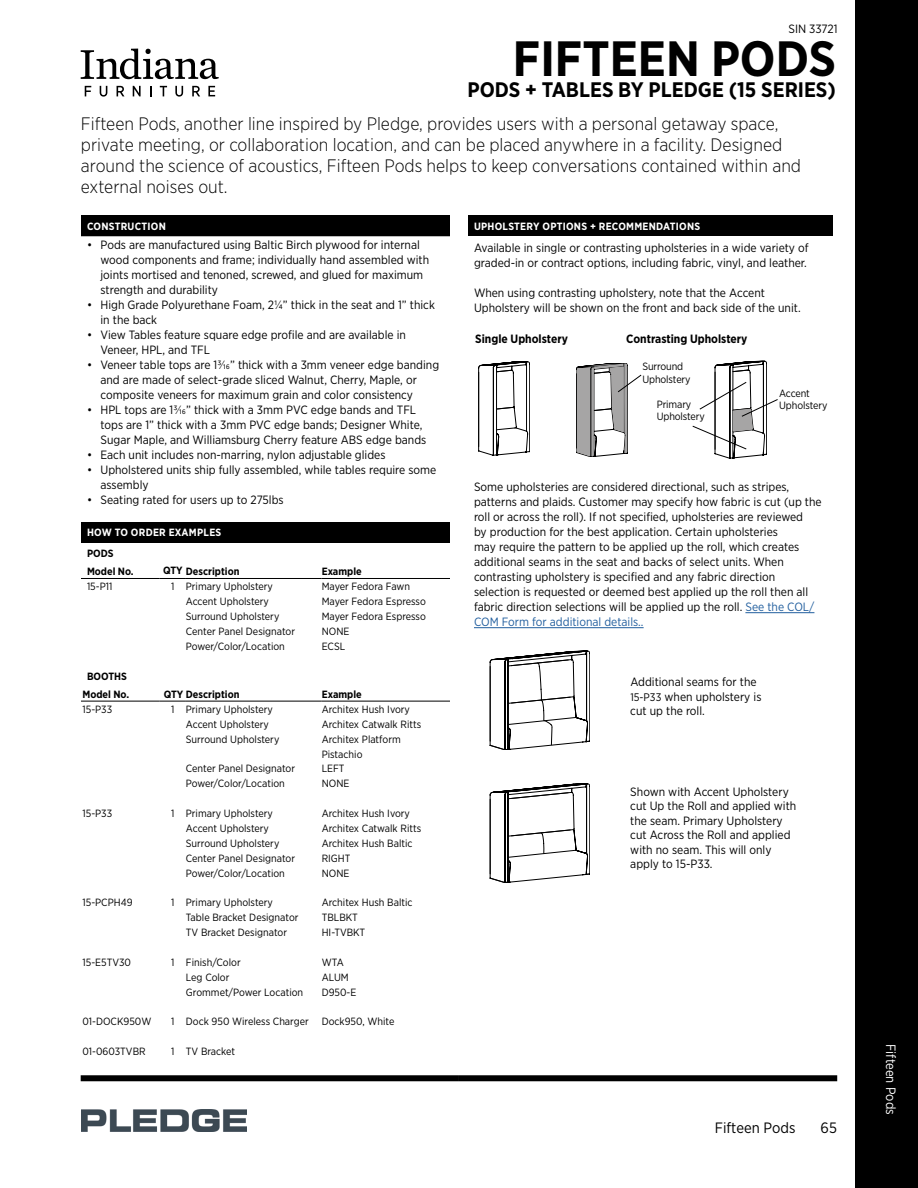
<style>
.page{position:relative;width:918px;height:1188px;background:#fff}
.page>*{position:absolute;margin:0;border:0;box-sizing:border-box;transform-origin:0 0}
.t1{font:700 49.5px "Gotham Narrow";color:#000}
.t2{font:700 21px "Gotham Narrow";color:#000}
.t3{font:300 18px/21px "Gotham Narrow";color:#000}
.t4{font:15px "Gotham Narrow";color:#000}
.t5{font:13.5px "Gotham Narrow";color:#fff}
.t6{font:12px/15px "Gotham Narrow";color:#000}
.t7{font:700 12px "Gotham Narrow";color:#000}
.t8{font:10.5px/12.6px "Gotham Narrow";color:#000}
.t9{font:700 10.5px/18.1px "Gotham Narrow";color:#000}
.t10{font:700 10.5px "Gotham Narrow";letter-spacing:.025em;color:#fff}
.s1{color:#215e9e}
.s2{font-size:10.95px}
</style>
<div class="page">
<div style="left:81px;top:1075px;width:378px;height:6px;background:#000"></div>
<div style="left:459px;top:1075px;width:378px;height:6px;background:#000"></div>
<svg style="left:81px;top:49px;width:138px;height:30px"></svg>
<svg style="left:85px;top:86px;width:6px;height:10px"></svg>
<svg style="left:100px;top:86px;width:7px;height:11px"></svg>
<svg style="left:117px;top:86px;width:7px;height:10px"></svg>
<svg style="left:133px;top:86px;width:8px;height:10px"></svg>
<svg style="left:160px;top:86px;width:7px;height:10px"></svg>
<svg style="left:175px;top:86px;width:8px;height:11px"></svg>
<svg style="left:192px;top:86px;width:8px;height:10px"></svg>
<svg style="left:208px;top:86px;width:7px;height:10px"></svg>
<div style="left:855px;top:0;width:63px;height:1188px;background:#000"></div>
<img style="left:81px;top:1109px;width:166px;height:23px">
<div style="left:81px;top:215px;width:369px;height:21px;background:#000"></div>
<hr style="left:81px;top:236px;width:369px;height:1px;background:#000">
<div style="left:81px;top:522px;width:369px;height:20px;background:#000"></div>
<hr style="left:81px;top:578px;width:79px;height:1px;background:#000">
<svg style="left:160px;top:578px;width:26px;height:1px"></svg>
<hr style="left:186px;top:578px;width:136px;height:1px;background:#000">
<hr style="left:322px;top:578px;width:128px;height:1px;background:#000">
<hr style="left:81px;top:701px;width:79px;height:1px;background:#000">
<svg style="left:160px;top:701px;width:26px;height:1px"></svg>
<hr style="left:186px;top:701px;width:136px;height:1px;background:#000">
<hr style="left:322px;top:701px;width:128px;height:1px;background:#000">
<div style="left:468px;top:215px;width:364px;height:21px;background:#000"></div>
<hr style="left:745px;top:612px;width:69px;height:1px;background:#215e9e">
<hr style="left:474px;top:627px;width:170px;height:1px;background:#215e9e">
<svg style="left:478px;top:362px;width:52px;height:93px"></svg>
<svg style="left:692px;top:361px;width:86px;height:97px"></svg>
<svg style="left:576px;top:363px;width:66px;height:94px"></svg>
<svg style="left:490px;top:651px;width:100px;height:99px"></svg>
<svg style="left:490px;top:784px;width:100px;height:99px"></svg>
<p class="t6" style="left:788px;top:21px;width:51px">SIN 33721</p>
<h1 class="t1" style="left:513px;top:27px;width:325px">FIFTEEN PODS</h1>
<h2 class="t2" style="left:468px;top:77px;width:370px">PODS + TABLES BY PLEDGE (15 SERIES)</h2>
<p class="t3" style="left:81px;top:113px;width:722px">Fifteen Pods, another line inspired by Pledge, provides users with a personal getaway space, private meeting, or collaboration location, and can be placed anywhere in a facility. Designed around the science of acoustics, Fifteen Pods helps to keep conversations contained within and external noises out.</p>
<p class="t10" style="left:87px;top:219px;width:80px">CONSTRUCTION</p>
<p class="t6" style="left:101px;top:237px;width:330px;text-indent:-14px">• Pods are manufactured using Baltic Birch plywood for internal wood components and frame; individually hand assembled with joints mortised and tenoned, screwed, and glued for maximum strength and durability</p>
<p class="t6" style="left:101px;top:297px;width:336px;text-indent:-14px">• High Grade Polyurethane Foam, 21/4” thick in the seat and 1” thick in the back</p>
<p class="t6" style="left:101px;top:327px;width:307px;text-indent:-14px">• View Tables feature square edge profile and are available in<br>Veneer, HPL, and TFL</p>
<p class="t6" style="left:101px;top:357px;width:340px;text-indent:-14px">• Veneer table tops are 13/16” thick with a 3mm veneer edge banding and are made of select-grade sliced Walnut, Cherry, Maple, or composite veneers for maximum grain and color consistency</p>
<p class="t6" style="left:101px;top:402px;width:327px;text-indent:-14px">• HPL tops are 13/16” thick with a 3mm PVC edge bands and TFL tops are 1” thick with a 3mm PVC edge bands; Designer White,<br>Sugar Maple, and Williamsburg Cherry feature ABS edge bands</p>
<p class="t6" style="left:87px;top:447px;width:300px">• Each unit includes non-marring, nylon adjustable glides</p>
<p class="t6" style="left:101px;top:462px;width:337px;text-indent:-14px">• Upholstered units ship fully assembled, while tables require some assembly</p>
<p class="t6" style="left:87px;top:492px;width:198px">• Seating rated for users up to 275lbs</p>
<p class="t10" style="left:87px;top:526px;width:136px">HOW TO ORDER EXAMPLES</p>
<p class="t9" style="left:87px;top:544px;width:48px">PODS<br>Model No.</p>
<p class="t9" style="left:163px;top:562px;width:78px">QTY Description</p>
<p class="t9" style="left:322px;top:562px;width:42px">Example</p>
<p class="t8" style="left:87px;top:580px;width:27px">15-P11</p>
<p class="t8" style="left:171px;top:580px;width:103px">1 Primary Upholstery</p>
<p class="t8" style="left:322px;top:580px;width:90px">Mayer Fedora Fawn</p>
<p class="t8" style="left:186px;top:595px;width:85px">Accent Upholstery</p>
<p class="t8" style="left:322px;top:595px;width:106px">Mayer Fedora Espresso</p>
<p class="t8" style="left:186px;top:610px;width:95px">Surround Upholstery</p>
<p class="t8" style="left:322px;top:610px;width:106px">Mayer Fedora Espresso</p>
<p class="t8" style="left:186px;top:625px;width:111px">Center Panel Designator</p>
<p class="t8" style="left:322px;top:625px;width:29px">NONE</p>
<p class="t8" style="left:186px;top:639px;width:100px">Power/Color/Location</p>
<p class="t8" style="left:322px;top:639px;width:25px">ECSL</p>
<p class="t9" style="left:82px;top:667px;width:48px;text-align:center">BOOTHS<br>Model No.</p>
<p class="t9" style="left:164px;top:685px;width:77px">QTY Description</p>
<p class="t9" style="left:322px;top:685px;width:42px">Example</p>
<p class="t8" style="left:83px;top:703px;width:31px">15-P33</p>
<p class="t8" style="left:171px;top:703px;width:103px">1 Primary Upholstery</p>
<p class="t8" style="left:322px;top:703px;width:90px">Architex Hush Ivory</p>
<p class="t8" style="left:186px;top:717px;width:85px">Accent Upholstery</p>
<p class="t8" style="left:322px;top:717px;width:101px">Architex Catwalk Ritts</p>
<p class="t8" style="left:186px;top:732px;width:95px">Surround Upholstery</p>
<p class="t8" style="left:322px;top:731px;width:81px;line-height:15px">Architex Platform<br>Pistachio</p>
<p class="t8" style="left:186px;top:762px;width:111px">Center Panel Designator</p>
<p class="t8" style="left:322px;top:762px;width:24px">LEFT</p>
<p class="t8" style="left:186px;top:777px;width:100px">Power/Color/Location</p>
<p class="t8" style="left:322px;top:777px;width:29px">NONE</p>
<p class="t8" style="left:83px;top:807px;width:31px">15-P33</p>
<p class="t8" style="left:171px;top:807px;width:103px">1 Primary Upholstery</p>
<p class="t8" style="left:322px;top:807px;width:90px">Architex Hush Ivory</p>
<p class="t8" style="left:186px;top:822px;width:85px">Accent Upholstery</p>
<p class="t8" style="left:322px;top:822px;width:101px">Architex Catwalk Ritts</p>
<p class="t8" style="left:186px;top:837px;width:95px">Surround Upholstery</p>
<p class="t8" style="left:322px;top:837px;width:92px">Architex Hush Baltic</p>
<p class="t8" style="left:186px;top:851px;width:111px">Center Panel Designator</p>
<p class="t8" style="left:322px;top:851px;width:30px">RIGHT</p>
<p class="t8" style="left:186px;top:866px;width:100px">Power/Color/Location</p>
<p class="t8" style="left:322px;top:866px;width:29px">NONE</p>
<p class="t8" style="left:83px;top:896px;width:52px">15-PCPH49</p>
<p class="t8" style="left:171px;top:896px;width:103px">1 Primary Upholstery</p>
<p class="t8" style="left:322px;top:896px;width:92px">Architex Hush Baltic</p>
<p class="t8" style="left:186px;top:911px;width:114px">Table Bracket Designator</p>
<p class="t8" style="left:322px;top:911px;width:38px">TBLBKT</p>
<p class="t8" style="left:186px;top:926px;width:103px">TV Bracket Designator</p>
<p class="t8" style="left:322px;top:926px;width:45px">HI-TVBKT</p>
<p class="t8" style="left:83px;top:956px;width:50px">15-E5TV30</p>
<p class="t8" style="left:171px;top:956px;width:71px">1 Finish/Color</p>
<p class="t8" style="left:322px;top:956px;width:24px">WTA</p>
<p class="t8" style="left:186px;top:970px;width:45px">Leg Color</p>
<p class="t8" style="left:322px;top:970px;width:29px">ALUM</p>
<p class="t8" style="left:186px;top:985px;width:119px">Grommet/Power Location</p>
<p class="t8" style="left:322px;top:985px;width:36px">D950-E</p>
<p class="t8" style="left:83px;top:1015px;width:70px">01-DOCK950W</p>
<p class="t8" style="left:171px;top:1015px;width:225px">1 Dock 950 Wireless Charger Dock950, White</p>
<p class="t8" style="left:83px;top:1045px;width:65px">01-0603TVBR</p>
<p class="t8" style="left:171px;top:1045px;width:66px">1 TV Bracket</p>
<p class="t10" style="left:474px;top:219px;width:228px">UPHOLSTERY OPTIONS + RECOMMENDATIONS</p>
<p class="t6" style="left:474px;top:240px;width:336px">Available in single or contrasting upholsteries in a wide variety of graded-in or contract options, including fabric, vinyl, and leather.</p>
<p class="t6" style="left:474px;top:285px;width:328px">When using contrasting upholstery, note that the Accent<br>Upholstery will be shown on the front and back side of the unit.</p>
<p class="t7" style="left:475px;top:331px;width:94px">Single Upholstery</p>
<p class="t7" style="left:626px;top:331px;width:123px">Contrasting Upholstery</p>
<p class="t8" style="left:642px;top:360px;width:50px">Surround<br>Upholstery</p>
<p class="t8" style="left:657px;top:397px;width:50px">Primary<br>Upholstery</p>
<p class="t8" style="left:779px;top:387px;width:50px">Accent<br>Upholstery</p>
<p class="t6" style="left:474px;top:480px;width:349px">Some upholsteries are considered directional, such as stripes, patterns and plaids. Customer may specify how fabric is cut (up the roll or across the roll). If not specified, upholsteries are reviewed<br>by production for the best application. Certain upholsteries<br>may require the pattern to be applied up the roll, which creates additional seams in the seat and backs of select units. When contrasting upholstery is specified and any fabric direction selection is requested or deemed best applied up the roll then all fabric direction selections will be applied up the roll. <span class="s1">See the COL/ COM Form for additional details..</span></p>
<p class="t6" style="left:630px;top:674px;width:133px;line-height:14.4px">Additional seams for the<br><span class="s2">15-P33</span> when upholstery is cut up the roll.</p>
<p class="t6" style="left:630px;top:784px;width:168px;line-height:14.4px">Shown with Accent Upholstery cut Up the Roll and applied with the seam. Primary Upholstery cut Across the Roll and applied with no seam. This will only apply to 15-P33.</p>
<p class="t4" style="left:715px;top:1118px;width:82px">Fifteen Pods</p>
<p class="t4" style="left:821px;top:1118px;width:18px">65</p>
<p class="t5" style="left:899px;top:1044px;width:72px;rotate:90deg">Fifteen Pods</p>
</div>
